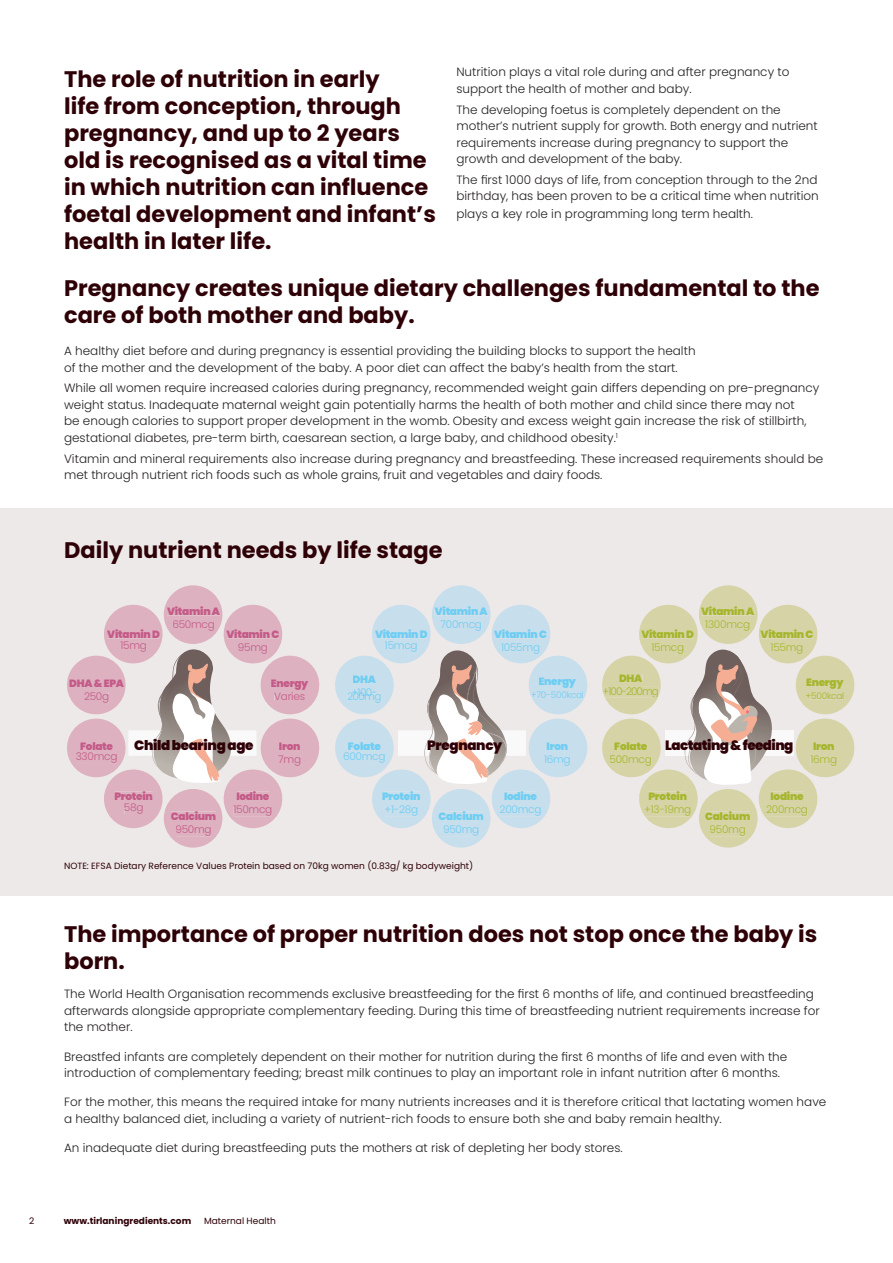
<style>
.page{position:relative;width:893px;height:1263px;background:#fff}
.page>*{position:absolute;margin:0;border:0;box-sizing:border-box;transform-origin:0 0}
.t1{font:700 22.5px/27px "Poppins";color:#2e0107}
.t2{font:900 13.5px "Poppins";letter-spacing:-.025em;color:#2e0107}
.t3{font:300 12px/16.5px "Poppins";color:#231f20}
.t4{font:900 10.5px "Poppins";letter-spacing:-.025em;color:#c45a88}
.t5{font:900 10.5px "Poppins";letter-spacing:-.025em;color:#6dcdf3}
.t6{font:900 10.5px "Poppins";letter-spacing:-.025em;color:#a5b62d}
.t7{font:300 10.5px "Poppins";letter-spacing:-.025em;color:#6dcdf3}
.t8{font:300 10.5px "Poppins";letter-spacing:-.025em;color:#c45a88}
.t9{font:300 10.5px "Poppins";letter-spacing:-.025em;color:#a5b62d}
.t10{font:300 10.5px "Poppins";letter-spacing:-.09em;color:#a5b62d}
.t11{font:9px "Poppins";color:#2e0107}
.t12{font:700 9px "Poppins";color:#2e0107}
.t13{font:300 9px "Poppins";letter-spacing:-.025em;color:#6dcdf3}
.t14{font:300 9px "Poppins";letter-spacing:-.025em;color:#a5b62d}
</style>
<div class="page">
<div style="left:0;top:508px;width:893px;height:388px;background:#eee9e9"></div>
<svg style="left:67px;top:585px;width:252px;height:263px"></svg>
<div style="left:227px;top:629px;width:52px;height:9px;background:#ddb1bf"></div>
<div style="left:239px;top:643px;width:28px;height:11px;background:#ddb1bf"></div>
<svg style="left:335px;top:585px;width:252px;height:263px"></svg>
<div style="left:494px;top:629px;width:53px;height:9px;background:#c7deec"></div>
<div style="left:501px;top:643px;width:38px;height:11px;background:#c7deec"></div>
<svg style="left:602px;top:585px;width:252px;height:263px"></svg>
<div style="left:761px;top:629px;width:52px;height:9px;background:#d6d4a6"></div>
<div style="left:771px;top:644px;width:31px;height:10px;background:#d6d4a6"></div>
<h1 class="t1" style="left:64px;top:66px;width:373px">The role of nutrition in early<br>life from conception, through pregnancy, and up to 2 years old is recognised as a vital time in which nutrition can influence foetal development and infant’s health in later life.</h1>
<p class="t3" style="left:456px;top:64px;width:335px">Nutrition plays a vital role during and after pregnancy to support the health of mother and baby.</p>
<p class="t3" style="left:456px;top:101px;width:363px">The developing foetus is completely dependent on the mother’s nutrient supply for growth. Both energy and nutrient requirements increase during pregnancy to support the growth and development of the baby.</p>
<p class="t3" style="left:456px;top:171px;width:364px">The first 1000 days of life, from conception through to the 2nd birthday, has been proven to be a critical time when nutrition</p>
<p class="t3" style="left:456px;top:206px;width:298px">plays a key role in programming long term health.</p>
<h1 class="t1" style="left:64px;top:275px;width:757px">Pregnancy creates unique dietary challenges fundamental to the care of both mother and baby.</h1>
<p class="t3" style="left:64px;top:343px;width:633px">A healthy diet before and during pregnancy is essential providing the building blocks to support the health of the mother and the development of the baby. A poor diet can affect the baby’s health from the start.</p>
<p class="t3" style="left:64px;top:380px;width:757px">While all women require increased calories during pregnancy, recommended weight gain differs depending on pre-pregnancy weight status. Inadequate maternal weight gain potentially harms the health of both mother and child since there may not<br>be enough calories to support proper development in the womb. Obesity and excess weight gain increase the risk of stillbirth, gestational diabetes, pre-term birth, caesarean section, a large baby, and childhood obesity.<sup>1</sup></p>
<p class="t3" style="left:64px;top:450px;width:761px">Vitamin and mineral requirements also increase during pregnancy and breastfeeding. These increased requirements should be met through nutrient rich foods such as whole grains, fruit and vegetables and dairy foods.</p>
<h1 class="t1" style="left:64px;top:536px;width:380px">Daily nutrient needs by life stage</h1>
<p class="t4" style="left:167px;top:605px;width:54px">Vitamin A</p>
<p class="t8" style="left:172px;top:618px;width:44px">650mcg</p>
<p class="t5" style="left:435px;top:605px;width:54px">Vitamin A</p>
<p class="t7" style="left:440px;top:618px;width:43px">700mcg</p>
<p class="t6" style="left:701px;top:605px;width:54px">Vitamin A</p>
<p class="t9" style="left:705px;top:618px;width:46px">1300mcg</p>
<p class="t4" style="left:107px;top:628px;width:54px">Vitamin D</p>
<p class="t8" style="left:120px;top:639px;width:28px">15mg</p>
<p class="t4" style="left:69px;top:677px;width:56px">DHA &amp; EPA</p>
<p class="t8" style="left:84px;top:690px;width:27px">250g</p>
<p class="t4" style="left:80px;top:740px;width:34px">Folate</p>
<p class="t8" style="left:76px;top:750px;width:43px">330mcg</p>
<p class="t4" style="left:114px;top:791px;width:40px">Protein</p>
<p class="t8" style="left:124px;top:801px;width:21px">58g</p>
<p class="t4" style="left:227px;top:628px;width:54px">Vitamin C</p>
<p class="t8" style="left:238px;top:641px;width:32px">95mg</p>
<p class="t5" style="left:375px;top:628px;width:54px">Vitamin D</p>
<p class="t7" style="left:385px;top:639px;width:34px">15mcg</p>
<p class="t5" style="left:353px;top:673px;width:25px">DHA</p>
<p class="t7" style="left:351px;top:686px;width:27px">+100-</p>
<p class="t7" style="left:347px;top:690px;width:36px">200mg</p>
<p class="t5" style="left:348px;top:740px;width:34px">Folate</p>
<p class="t7" style="left:343px;top:750px;width:44px">600mcg</p>
<p class="t5" style="left:382px;top:791px;width:40px">Protein</p>
<p class="t7" style="left:384px;top:804px;width:35px">+1-28g</p>
<p class="t5" style="left:439px;top:811px;width:47px">Calcium</p>
<p class="t7" style="left:443px;top:824px;width:38px">950mg</p>
<p class="t5" style="left:494px;top:628px;width:54px">Vitamin C</p>
<p class="t7" style="left:501px;top:641px;width:40px">1055mg</p>
<p class="t6" style="left:641px;top:628px;width:54px">Vitamin D</p>
<p class="t9" style="left:651px;top:641px;width:34px">15mcg</p>
<p class="t6" style="left:619px;top:672px;width:25px">DHA</p>
<p class="t10" style="left:602px;top:685px;width:58px">+100-200mg</p>
<p class="t6" style="left:761px;top:628px;width:54px">Vitamin C</p>
<p class="t9" style="left:771px;top:641px;width:34px">155mg</p>
<p class="t5" style="left:539px;top:675px;width:39px">Energy</p>
<p class="t13" style="left:531px;top:689px;width:55px">+70-500kcal</p>
<p class="t6" style="left:806px;top:676px;width:39px">Energy</p>
<p class="t14" style="left:805px;top:691px;width:40px">+500kcal</p>
<p class="t4" style="left:271px;top:677px;width:39px">Energy</p>
<p class="t8" style="left:274px;top:690px;width:32px">Varies</p>
<p class="t2" style="left:134px;top:737px;width:121px">Child bearing age</p>
<p class="t2" style="left:427px;top:737px;width:77px">Pregnancy</p>
<p class="t2" style="left:665px;top:737px;width:130px">Lactating &amp; feeding</p>
<p class="t6" style="left:614px;top:740px;width:34px">Folate</p>
<p class="t9" style="left:609px;top:753px;width:44px">500mcg</p>
<p class="t6" style="left:648px;top:791px;width:40px">Protein</p>
<p class="t9" style="left:644px;top:804px;width:49px">+13-19mg</p>
<p class="t6" style="left:705px;top:811px;width:47px">Calcium</p>
<p class="t9" style="left:709px;top:824px;width:38px">950mg</p>
<p class="t4" style="left:279px;top:740px;width:23px">Iron</p>
<p class="t8" style="left:278px;top:753px;width:24px">7mg</p>
<p class="t5" style="left:547px;top:740px;width:23px">Iron</p>
<p class="t7" style="left:544px;top:753px;width:28px">16mg</p>
<p class="t6" style="left:813px;top:740px;width:23px">Iron</p>
<p class="t9" style="left:810px;top:753px;width:28px">16mg</p>
<p class="t4" style="left:236px;top:791px;width:35px">Iodine</p>
<p class="t8" style="left:233px;top:804px;width:40px">150mcg</p>
<p class="t5" style="left:504px;top:791px;width:35px">Iodine</p>
<p class="t7" style="left:500px;top:804px;width:43px">200mcg</p>
<p class="t6" style="left:770px;top:791px;width:35px">Iodine</p>
<p class="t9" style="left:766px;top:804px;width:43px">200mcg</p>
<p class="t4" style="left:171px;top:811px;width:47px">Calcium</p>
<p class="t8" style="left:175px;top:824px;width:38px">950mg</p>
<p class="t11" style="left:64px;top:861px;width:411px">NOTE: EFSA Dietary Reference Values Protein based on 70kg women (0.83g/ kg bodyweight)</p>
<h1 class="t1" style="left:64px;top:921px;width:755px">The importance of proper nutrition does not stop once the baby is born.</h1>
<p class="t3" style="left:64px;top:986px;width:757px">The World Health Organisation recommends exclusive breastfeeding for the first 6 months of life, and continued breastfeeding afterwards alongside appropriate complementary feeding. During this time of breastfeeding nutrient requirements increase for the mother.</p>
<p class="t3" style="left:64px;top:1048px;width:725px">Breastfed infants are completely dependent on their mother for nutrition during the first 6 months of life and even with the introduction of complementary feeding; breast milk continues to play an important role in infant nutrition after 6 months.</p>
<p class="t3" style="left:64px;top:1094px;width:764px">For the mother, this means the required intake for many nutrients increases and it is therefore critical that lactating women have a healthy balanced diet, including a variety of nutrient-rich foods to ensure both she and baby remain healthy.</p>
<p class="t3" style="left:64px;top:1140px;width:560px">An inadequate diet during breastfeeding puts the mothers at risk of depleting her body stores.</p>
<p class="t11" style="left:29px;top:1216px;width:7px">2</p>
<p class="t12" style="left:64px;top:1215px;width:129px">www.tirlaningredients.com</p>
<p class="t11" style="left:204px;top:1215px;width:73px">Maternal Health</p>
</div>
